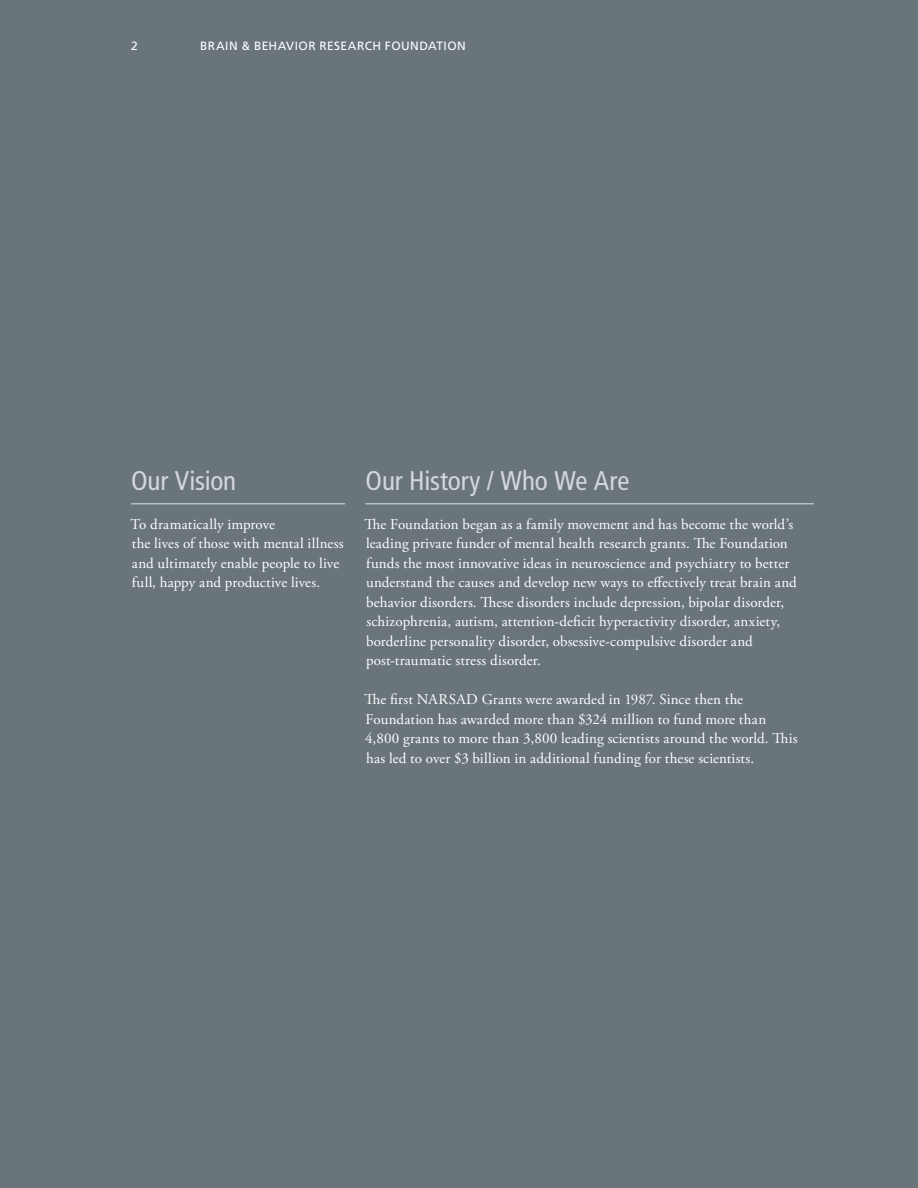
<style>
.page{position:relative;width:918px;height:1188px;background:#6a747b}
.page>*{position:absolute;margin:0;border:0;box-sizing:border-box;transform-origin:0 0}
.t1{font:condensed 27px "Frutiger LT Std";letter-spacing:-.005em;color:#d3d7db}
.t2{font:15px/19.5px "Adobe Garamond Pro";letter-spacing:.005em;color:#fff}
.t3{font:12px "Frutiger LT Std";letter-spacing:.035em;color:#fff}
</style>
<div class="page">
<hr style="left:131px;top:503px;width:214px;height:1px;background:#d3d7db">
<hr style="left:365px;top:503px;width:449px;height:1px;background:#d3d7db">
<p class="t3" style="left:131px;top:38px;width:8px">2</p>
<p class="t3" style="left:200px;top:38px;width:267px">BRAIN &amp; BEHAVIOR RESEARCH FOUNDATION</p>
<h1 class="t1" style="left:131px;top:465px;width:107px">Our Vision</h1>
<p class="t2" style="left:131px;top:515px;width:214px">To dramatically improve<br>the lives of those with mental illness and ultimately enable people to live full, happy and productive lives.</p>
<h1 class="t1" style="left:366px;top:465px;width:265px">Our History / Who We Are</h1>
<p class="t2" style="left:364px;top:515px;width:434px">The Foundation began as a family movement and has become the world’s leading private funder of mental health research grants. The Foundation funds the most innovative ideas in neuroscience and psychiatry to better understand the causes and develop new ways to effectively treat brain and behavior disorders. These disorders include depression, bipolar disorder, schizophrenia, autism, attention-deficit hyperactivity disorder, anxiety, borderline personality disorder, obsessive-compulsive disorder and post-traumatic stress disorder.</p>
<p class="t2" style="left:364px;top:690px;width:435px">The first NARSAD Grants were awarded in 1987. Since then the Foundation has awarded more than $324 million to fund more than 4,800 grants to more than 3,800 leading scientists around the world. This has led to over $3 billion in additional funding for these scientists.</p>
</div>
